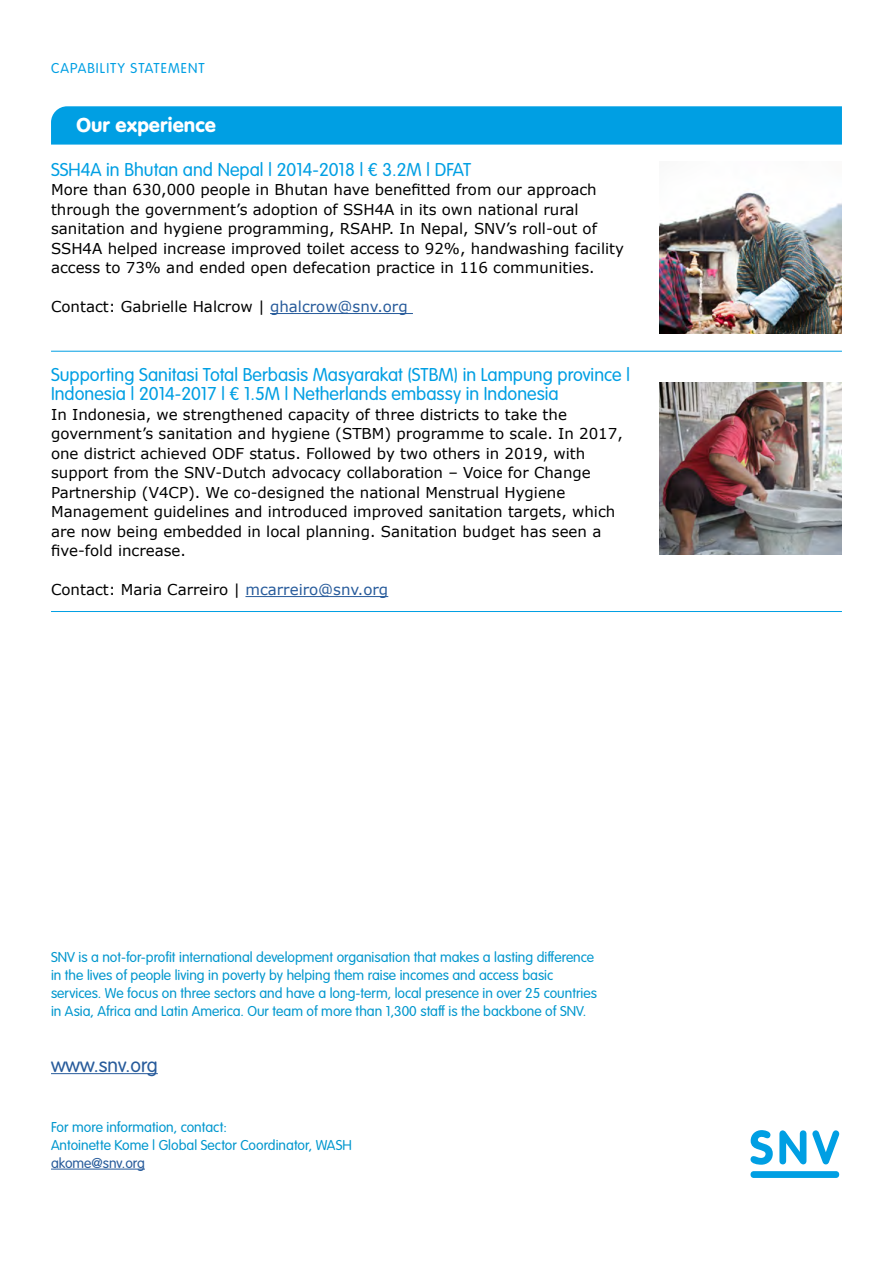
<style>
.page{position:relative;width:893px;height:1263px;background:#fff}
.page>*{position:absolute;margin:0;border:0;box-sizing:border-box;transform-origin:0 0}
.t1{font:21px "VAG Rundschrift D";color:#fff}
.t2{font:300 21px "VAG Rundschrift D";color:#275b9b}
.t3{font:300 19.5px/19.5px "VAG Rundschrift D";color:#009fe3}
.t4{font:15px/19.5px "Verdana";color:#000}
.t5{font:300 15px/18px "VAG Rundschrift D";color:#0097ce}
.t6{font:300 15px "VAG Rundschrift D";letter-spacing:.07em;color:#009fe3}
.t7{font:300 15px "VAG Rundschrift D";color:#275b9b}
.s1{color:#275b9b}
</style>
<div class="page">
<hr style="left:270px;top:313px;width:143px;height:1px;background:#275b9b">
<div style="left:51px;top:106px;width:791px;height:39px;background:#009fe3"></div>
<img style="left:659px;top:192px;width:183px;height:142px">
<hr style="left:51px;top:1073px;width:107px;height:1px;background:#275b9b">
<hr style="left:51px;top:1169px;width:94px;height:1px;background:#275b9b">
<svg style="left:750px;top:1130px;width:23px;height:35px"></svg>
<svg style="left:779px;top:1130px;width:27px;height:34px"></svg>
<svg style="left:812px;top:1130px;width:27px;height:34px"></svg>
<div style="left:750px;top:1171px;width:89px;height:7px;background:#009fe3;border-radius:3px"></div>
<hr style="left:51px;top:351px;width:791px;height:1px;background:#009fe3">
<hr style="left:245px;top:596px;width:143px;height:1px;background:#275b9b">
<hr style="left:51px;top:611px;width:791px;height:1px;background:#009fe3">
<img style="left:659px;top:383px;width:183px;height:172px">
<p class="t6" style="left:51px;top:59px;width:155px">CAPABILITY STATEMENT</p>
<h1 class="t1" style="left:77px;top:113px;width:141px">Our experience</h1>
<h2 class="t3" style="left:51px;top:160px;width:422px">SSH4A in Bhutan and Nepal | 2014-2018 | € 3.2M | DFAT</h2>
<p class="t4" style="left:51px;top:180px;width:574px">More than 630,000 people in Bhutan have benefitted from our approach through the government’s adoption of SSH4A in its own national rural sanitation and hygiene programming, RSAHP. In Nepal, SNV’s roll-out of SSH4A helped increase improved toilet access to 92%, handwashing facility access to 73% and ended open defecation practice in 116 communities.</p>
<p class="t4" style="left:51px;top:297px;width:358px">Contact: Gabrielle Halcrow | <span class="s1">ghalcrow@snv.org</span></p>
<h2 class="t3" style="left:51px;top:365px;width:581px">Supporting Sanitasi Total Berbasis Masyarakat (STBM) in Lampung province |<br>Indonesia | 2014-2017 | € 1.5M | Netherlands embassy in Indonesia</h2>
<p class="t4" style="left:51px;top:404px;width:573px">In Indonesia, we strengthened capacity of three districts to take the government’s sanitation and hygiene (STBM) programme to scale. In 2017, one district achieved ODF status. Followed by two others in 2019, with support from the SNV-Dutch advocacy collaboration – Voice for Change Partnership (V4CP). We co-designed the national Menstrual Hygiene Management guidelines and introduced improved sanitation targets, which are now being embedded in local planning. Sanitation budget has seen a five-fold increase.</p>
<p class="t4" style="left:51px;top:580px;width:339px">Contact: Maria Carreiro | <span class="s1">mcarreiro@snv.org</span></p>
<p class="t5" style="left:51px;top:948px;width:547px">SNV is a not-for-profit international development organisation that makes a lasting difference in the lives of people living in poverty by helping them raise incomes and access basic services. We focus on three sectors and have a long-term, local presence in over 25 countries in Asia, Africa and Latin America. Our team of more than 1,300 staff is the backbone of SNV.</p>
<h1 class="t2" style="left:51px;top:1053px;width:108px">www.snv.org</h1>
<p class="t5" style="left:51px;top:1118px;width:302px">For more information, contact:<br>Antoinette Kome | Global Sector Coordinator, WASH</p>
<p class="t7" style="left:51px;top:1154px;width:95px">akome@snv.org</p>
</div>
